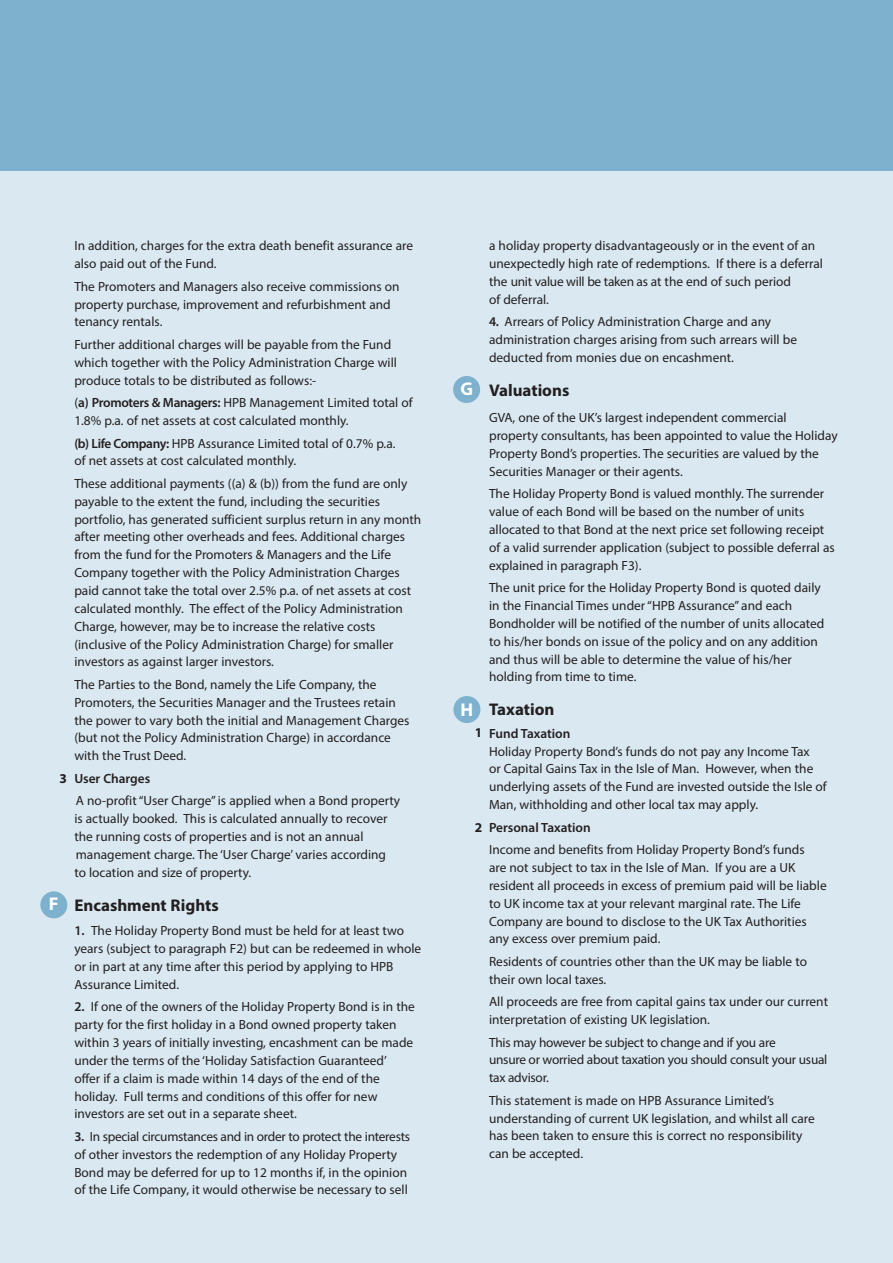
<style>
.page{position:relative;width:893px;height:1263px;background:#fff}
.page>*{position:absolute;margin:0;border:0;box-sizing:border-box;transform-origin:0 0}
.t1{font:700 18.45px "Myriad Pro";color:#fff}
.t2{font:700 16.95px "Myriad Pro";color:#231f20}
.t3{font:700 13.5px "Myriad Pro";color:#231f20}
.t4{font:13.35px/17.9px "Myriad Pro";color:#231f20}
.t5{font:13.35px/17.9px "Myriad Pro";letter-spacing:-.02em;color:#231f20}
.t6{font:600 13.35px "Myriad Pro";color:#231f20}
.s1{font-weight:600}
</style>
<div class="page">
<div style="left:0;top:16px;width:893px;height:1247px;background:#dae8f1"></div>
<div style="left:0;top:0;width:893px;height:170px;background:#7db1cd"></div>
<div style="left:453px;top:376px;width:27px;height:27px;background:#7db1cd;border-radius:50%"></div>
<div style="left:40px;top:891px;width:27px;height:27px;background:#7db1cd;border-radius:50%"></div>
<div style="left:453px;top:696px;width:27px;height:27px;background:#7db1cd;border-radius:50%"></div>
<p class="t3" style="left:60px;top:770px;width:9px">3</p>
<h1 class="t1" style="left:49px;top:892px;width:11px">F</h1>
<p class="t4" style="left:74px;top:237px;width:340px">In addition, charges for the extra death benefit assurance are also paid out of the Fund.</p>
<p class="t4" style="left:74px;top:277px;width:327px">The Promoters and Managers also receive commissions on property purchase, improvement and refurbishment and tenancy rentals.</p>
<p class="t4" style="left:74px;top:335px;width:324px">Further additional charges will be payable from the Fund which together with the Policy Administration Charge will produce totals to be distributed as follows:-</p>
<p class="t4" style="left:74px;top:394px;width:340px">(<span class="s1">a) Promoters &amp; Managers:</span> HPB Management Limited total of<br>1.8% p.a. of net assets at cost calculated monthly.</p>
<p class="t4" style="left:74px;top:434px;width:323px"><span class="s1">(b) Life Company:</span> HPB Assurance Limited total of 0.7% p.a. of net assets at cost calculated monthly.</p>
<p class="t4" style="left:74px;top:474px;width:348px">These additional payments ((a) &amp; (b)) from the fund are only payable to the extent the fund, including the securities portfolio, has generated sufficient surplus return in any month after meeting other overheads and fees. Additional charges from the fund for the Promoters &amp; Managers and the Life Company together with the Policy Administration Charges paid cannot take the total over 2.5% p.a. of net assets at cost calculated monthly. The effect of the Policy Administration Charge, however, may be to increase the relative costs (inclusive of the Policy Administration Charge) for smaller investors as against larger investors.</p>
<p class="t4" style="left:74px;top:675px;width:337px">The Parties to the Bond, namely the Life Company, the Promoters, the Securities Manager and the Trustees retain the power to vary both the initial and Management Charges (but not the Policy Administration Charge) in accordance with the Trust Deed.</p>
<p class="t6" style="left:74px;top:770px;width:77px">User Charges</p>
<p class="t4" style="left:74px;top:792px;width:327px">A no-profit “User Charge” is applied when a Bond property is actually booked. This is calculated annually to recover the running costs of properties and is not an annual management charge. The ‘User Charge’ varies according<br>to location and size of property.</p>
<p class="t2" style="left:74px;top:894px;width:146px">Encashment Rights</p>
<p class="t4" style="left:74px;top:922px;width:348px"><span class="s1">1.</span> The Holiday Property Bond must be held for at least two years (subject to paragraph F2) but can be redeemed in whole or in part at any time after this period by applying to HPB Assurance Limited.</p>
<p class="t4" style="left:74px;top:998px;width:342px"><span class="s1">2.</span> If one of the owners of the Holiday Property Bond is in the party for the first holiday in a Bond owned property taken within 3 years of initially investing, encashment can be made under the terms of the ‘Holiday Satisfaction Guaranteed’ offer if a claim is made within 14 days of the end of the holiday. Full terms and conditions of this offer for new investors are set out in a separate sheet.</p>
<p class="t4" style="left:74px;top:1127px;width:337px"><span class="s1">3.</span> In special circumstances and in order to protect the interests of other investors the redemption of any Holiday Property Bond may be deferred for up to 12 months if, in the opinion of the Life Company, it would otherwise be necessary to sell</p>
<p class="t4" style="left:489px;top:237px;width:335px">a holiday property disadvantageously or in the event of an unexpectedly high rate of redemptions. If there is a deferral the unit value will be taken as at the end of such period<br>of deferral.</p>
<p class="t4" style="left:489px;top:313px;width:309px"><span class="s1">4.</span> Arrears of Policy Administration Charge and any administration charges arising from such arrears will be deducted from monies due on encashment.</p>
<p class="t2" style="left:489px;top:379px;width:82px">Valuations</p>
<p class="t4" style="left:489px;top:409px;width:350px">GVA, one of the UK’s largest independent commercial property consultants, has been appointed to value the Holiday Property Bond’s properties. The securities are valued by the Securities Manager or their agents.</p>
<p class="t4" style="left:489px;top:485px;width:347px">The Holiday Property Bond is valued monthly. The surrender value of each Bond will be based on the number of units allocated to that Bond at the next price set following receipt of a valid surrender application (subject to possible deferral as explained in paragraph F3).</p>
<p class="t4" style="left:489px;top:578px;width:337px">The unit price for the Holiday Property Bond is quoted daily in the Financial Times under “HPB Assurance” and each Bondholder will be notified of the number of units allocated to his/her bonds on issue of the policy and on any addition and thus will be able to determine the value of his/her holding from time to time.</p>
<p class="t2" style="left:489px;top:698px;width:67px">Taxation</p>
<p class="t6" style="left:489px;top:725px;width:83px">Fund Taxation</p>
<p class="t4" style="left:489px;top:742px;width:339px">Holiday Property Bond’s funds do not pay any Income Tax<br>or Capital Gains Tax in the Isle of Man. However, when the underlying assets of the Fund are invested outside the Isle of Man, withholding and other local tax may apply.</p>
<p class="t6" style="left:489px;top:818px;width:103px">Personal Taxation</p>
<p class="t4" style="left:489px;top:840px;width:339px">Income and benefits from Holiday Property Bond’s funds<br>are not subject to tax in the Isle of Man. If you are a UK resident all proceeds in excess of premium paid will be liable to UK income tax at your relevant marginal rate. The Life Company are bound to disclose to the UK Tax Authorities any excess over premium paid.</p>
<p class="t4" style="left:489px;top:952px;width:319px">Residents of countries other than the UK may be liable to their own local taxes.</p>
<p class="t4" style="left:489px;top:992px;width:340px">All proceeds are free from capital gains tax under our current interpretation of existing UK legislation.</p>
<p class="t5" style="left:489px;top:1033px;width:340px">This may however be subject to change and if you are<br>unsure or worried about taxation you should consult your usual tax advisor.</p>
<p class="t4" style="left:489px;top:1091px;width:327px">This statement is made on HPB Assurance Limited’s understanding of current UK legislation, and whilst all care has been taken to ensure this is correct no responsibility can be accepted.</p>
<h1 class="t1" style="left:460px;top:377px;width:14px">G</h1>
<h1 class="t1" style="left:461px;top:697px;width:14px">H</h1>
<p class="t3" style="left:475px;top:724px;width:9px">1</p>
<p class="t3" style="left:475px;top:818px;width:9px">2</p>
</div>
